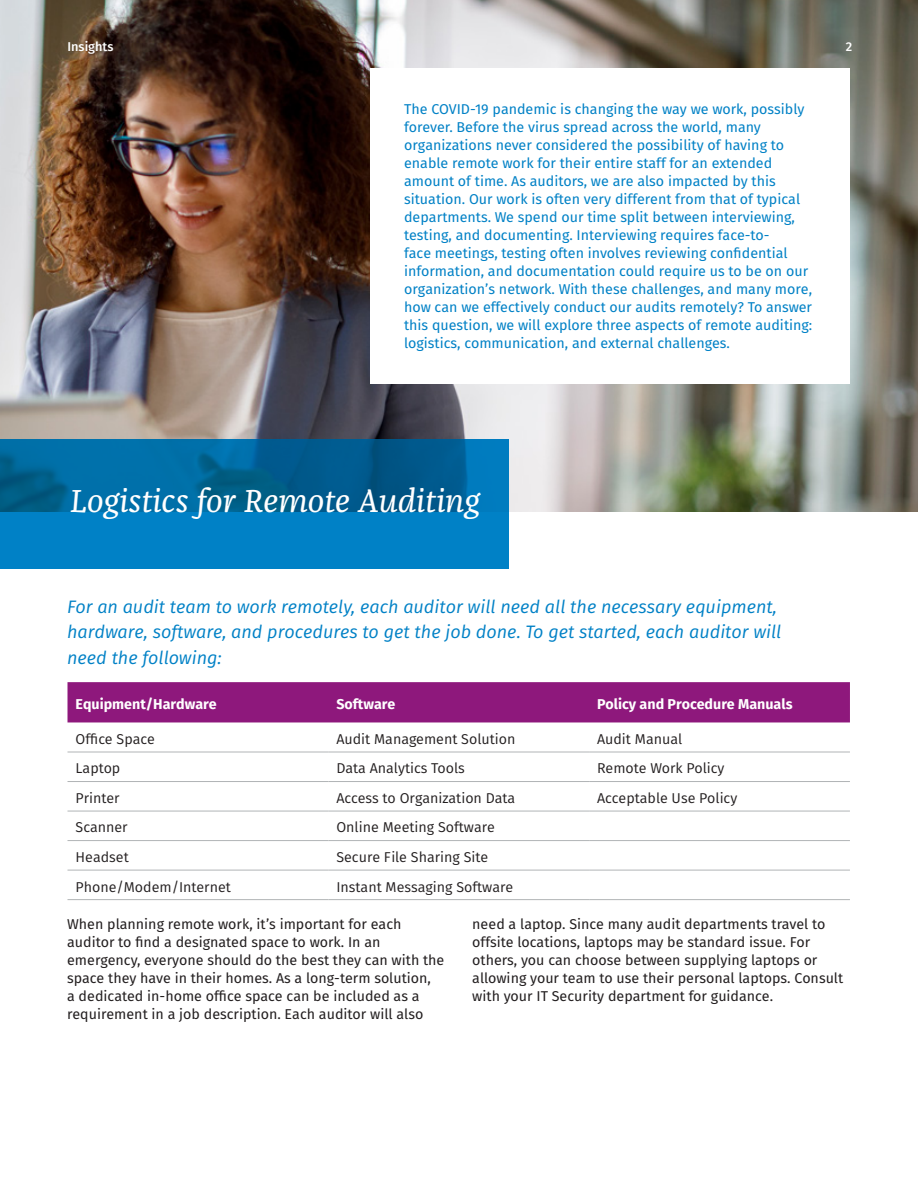
<style>
.page{position:relative;width:918px;height:1188px;background:#fff}
.page>*{position:absolute;margin:0;border:0;box-sizing:border-box;transform-origin:0 0}
.t1{font:italic 33px "Franziska OT";color:#fff}
.t2{font:italic 18px/25.5px "Fira Sans";color:#0081c6}
.t3{font:14.25px/18px "Fira Sans";color:#0081c6}
.t4{font:14.25px/18px "Fira Sans";color:#231f20}
.t5{font:14.25px "Fira Sans";color:#231f20}
.t6{font:700 14.25px "Fira Sans";color:#fff}
.t7{font:500 12.75px "Fira Sans";color:#fff}
</style>
<div class="page">
<img style="left:0;top:0;width:918px;height:512px">
<div style="left:370px;top:68px;width:480px;height:315px;background:#fff"></div>
<svg style="left:0;top:440px;width:509px;height:129px;background:#0071ac"></svg>
<div style="left:68px;top:682px;width:782px;height:40px;background:#8e187c"></div>
<hr style="left:68px;top:752px;width:260px;height:1px;background:#b1b4b6">
<hr style="left:328px;top:752px;width:261px;height:1px;background:#b1b4b6">
<hr style="left:589px;top:752px;width:261px;height:1px;background:#b1b4b6">
<hr style="left:68px;top:781px;width:260px;height:1px;background:#b1b4b6">
<hr style="left:328px;top:781px;width:261px;height:1px;background:#b1b4b6">
<hr style="left:589px;top:781px;width:261px;height:1px;background:#b1b4b6">
<hr style="left:68px;top:811px;width:260px;height:1px;background:#b1b4b6">
<hr style="left:328px;top:811px;width:261px;height:1px;background:#b1b4b6">
<hr style="left:589px;top:811px;width:261px;height:1px;background:#b1b4b6">
<hr style="left:68px;top:840px;width:260px;height:1px;background:#b1b4b6">
<hr style="left:328px;top:840px;width:261px;height:1px;background:#b1b4b6">
<hr style="left:589px;top:840px;width:261px;height:1px;background:#b1b4b6">
<hr style="left:68px;top:870px;width:260px;height:1px;background:#b1b4b6">
<hr style="left:328px;top:870px;width:261px;height:1px;background:#b1b4b6">
<hr style="left:589px;top:870px;width:261px;height:1px;background:#b1b4b6">
<hr style="left:68px;top:899px;width:260px;height:1px;background:#b1b4b6">
<hr style="left:328px;top:899px;width:261px;height:1px;background:#b1b4b6">
<hr style="left:589px;top:899px;width:261px;height:1px;background:#b1b4b6">
<p class="t7" style="left:68px;top:36px;width:47px">Insights</p>
<p class="t7" style="left:846px;top:36px;width:8px">2</p>
<p class="t3" style="left:404px;top:100px;width:410px">The COVID-19 pandemic is changing the way we work, possibly forever. Before the virus spread across the world, many organizations never considered the possibility of having to enable remote work for their entire staff for an extended amount of time. As auditors, we are also impacted by this situation. Our work is often very different from that of typical departments. We spend our time split between interviewing, testing, and documenting. Interviewing requires face-to-<br>face meetings, testing often involves reviewing confidential information, and documentation could require us to be on our organization’s network. With these challenges, and many more, how can we effectively conduct our audits remotely? To answer this question, we will explore three aspects of remote auditing: logistics, communication, and external challenges.</p>
<h1 class="t1" style="left:70px;top:482px;width:412px">Logistics for Remote Auditing</h1>
<p class="t2" style="left:67px;top:593px;width:716px">For an audit team to work remotely, each auditor will need all the necessary equipment, hardware, software, and procedures to get the job done. To get started, each auditor will need the following:</p>
<p class="t6" style="left:76px;top:692px;width:143px">Equipment/Hardware</p>
<p class="t6" style="left:336px;top:692px;width:60px">Software</p>
<p class="t6" style="left:597px;top:692px;width:197px">Policy and Procedure Manuals</p>
<p class="t5" style="left:76px;top:728px;width:81px">Office Space</p>
<p class="t5" style="left:336px;top:728px;width:181px">Audit Management Solution</p>
<p class="t5" style="left:597px;top:728px;width:87px">Audit Manual</p>
<p class="t5" style="left:76px;top:758px;width:46px">Laptop</p>
<p class="t5" style="left:336px;top:758px;width:130px">Data Analytics Tools</p>
<p class="t5" style="left:597px;top:758px;width:129px">Remote Work Policy</p>
<p class="t5" style="left:76px;top:787px;width:46px">Printer</p>
<p class="t5" style="left:336px;top:787px;width:180px">Access to Organization Data</p>
<p class="t5" style="left:597px;top:787px;width:142px">Acceptable Use Policy</p>
<p class="t5" style="left:76px;top:817px;width:54px">Scanner</p>
<p class="t5" style="left:336px;top:817px;width:160px">Online Meeting Software</p>
<p class="t5" style="left:76px;top:846px;width:55px">Headset</p>
<p class="t5" style="left:336px;top:846px;width:153px">Secure File Sharing Site</p>
<p class="t5" style="left:76px;top:876px;width:157px">Phone/Modem/Internet</p>
<p class="t5" style="left:336px;top:876px;width:178px">Instant Messaging Software</p>
<p class="t4" style="left:67px;top:915px;width:379px">When planning remote work, it’s important for each auditor to find a designated space to work. In an emergency, everyone should do the best they can with the space they have in their homes. As a long-term solution,<br>a dedicated in-home office space can be included as a requirement in a job description. Each auditor will also</p>
<p class="t4" style="left:472px;top:915px;width:372px">need a laptop. Since many audit departments travel to offsite locations, laptops may be standard issue. For others, you can choose between supplying laptops or allowing your team to use their personal laptops. Consult with your IT Security department for guidance.</p>
</div>
